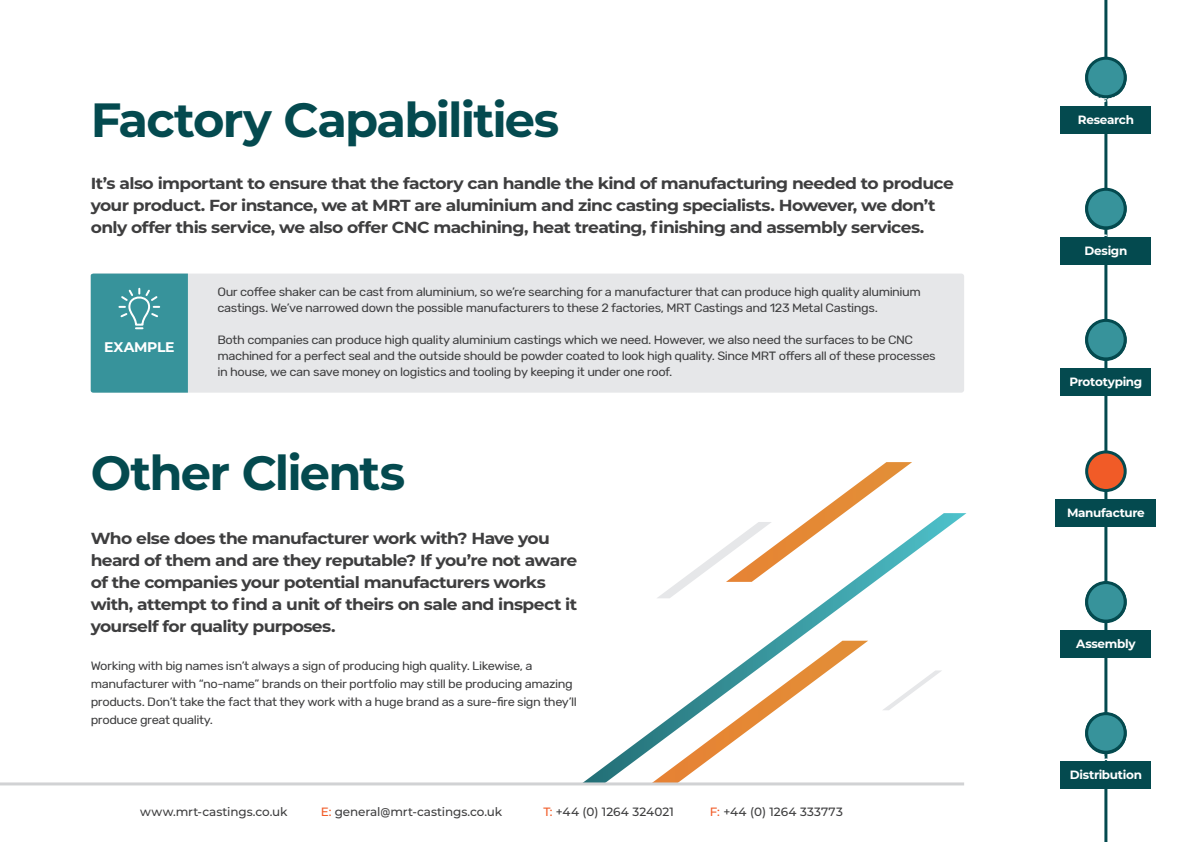
<style>
.page{position:relative;width:1191px;height:842px;background:#fff}
.page>*{position:absolute;margin:0;border:0;box-sizing:border-box;transform-origin:0 0}
.t1{font:700 48px "Montserrat";letter-spacing:-.04em;color:#044a4f}
.t2{font:700 16px/22px "Montserrat";letter-spacing:-.04em;color:#3e3e3f;scale:1.07 1}
.t3{font:700 14px "Montserrat";letter-spacing:-.02em;color:#fff}
.t4{font:12px/16px "Rubik";letter-spacing:-.035em;color:#3e3e3f;scale:1.07 1}
.t5{font:700 12px "Montserrat";letter-spacing:-.025em;color:#fff}
.t6{font:500 12px "Montserrat";letter-spacing:-.005em;color:#3e3e3f}
.t7{font:500 12px "Montserrat";letter-spacing:.02em;color:#3e3e3f}
.s1{color:#f15b27}
.s2{font-family:"Rubik";font-weight:400}
</style>
<div class="page">
<hr style="left:1104px;top:0;width:3px;height:842px;background:#044a4f">
<div style="left:1085px;top:319px;width:41px;height:42px;border:3px solid #044a4f;border-radius:50%"></div>
<div style="left:1085px;top:57px;width:41px;height:42px;border:3px solid #044a4f;border-radius:50%"></div>
<div style="left:1086px;top:452px;width:39px;height:38px;background:#f15b27;border-radius:50%"></div>
<div style="left:1085px;top:450px;width:41px;height:42px;border:3px solid #044a4f;border-radius:50%"></div>
<div style="left:1086px;top:583px;width:39px;height:39px;background:#044a4f;border-radius:50%"></div>
<div style="left:1086px;top:714px;width:39px;height:39px;background:#044a4f;border-radius:50%"></div>
<div style="left:1085px;top:713px;width:41px;height:41px;border:3px solid #044a4f;border-radius:50%"></div>
<div style="left:1085px;top:188px;width:41px;height:42px;border:3px solid #044a4f;border-radius:50%"></div>
<div style="left:91px;top:274px;width:873px;height:119px;background:#e6e7e9;border-radius:3px"></div>
<div style="left:91px;top:274px;width:97px;height:119px;background:#37939b"></div>
<svg style="left:584px;top:513px;width:382px;height:269px"></svg>
<hr style="left:0;top:782px;width:964px;height:3px;background:#d1d2d4">
<svg style="left:656px;top:462px;width:256px;height:136px"></svg>
<svg style="left:882px;top:670px;width:60px;height:40px"></svg>
<div style="left:1086px;top:320px;width:39px;height:39px;background:#37939b;border-radius:50%"></div>
<div style="left:1085px;top:319px;width:41px;height:41px;border:3px solid #044a4f;border-radius:50%"></div>
<div style="left:1060px;top:368px;width:91px;height:28px;background:#044a4f"></div>
<div style="left:1086px;top:58px;width:39px;height:39px;background:#37939b;border-radius:50%"></div>
<div style="left:1085px;top:57px;width:41px;height:41px;border:3px solid #044a4f;border-radius:50%"></div>
<div style="left:1060px;top:106px;width:91px;height:28px;background:#044a4f"></div>
<div style="left:1055px;top:499px;width:101px;height:28px;background:#044a4f"></div>
<div style="left:1086px;top:582px;width:39px;height:39px;background:#37939b;border-radius:50%"></div>
<div style="left:1085px;top:581px;width:41px;height:42px;border:3px solid #044a4f;border-radius:50%"></div>
<div style="left:1060px;top:630px;width:91px;height:28px;background:#044a4f"></div>
<div style="left:1086px;top:714px;width:39px;height:38px;background:#37939b;border-radius:50%"></div>
<div style="left:1085px;top:712px;width:41px;height:42px;border:3px solid #044a4f;border-radius:50%"></div>
<div style="left:1060px;top:761px;width:91px;height:28px;background:#044a4f"></div>
<div style="left:1086px;top:189px;width:39px;height:39px;background:#37939b;border-radius:50%"></div>
<div style="left:1085px;top:188px;width:41px;height:41px;border:3px solid #044a4f;border-radius:50%"></div>
<div style="left:1060px;top:237px;width:91px;height:28px;background:#044a4f"></div>
<h1 class="t1" style="left:91px;top:86px;width:470px">Factory Capabilities</h1>
<p class="t2" style="left:91px;top:171px;width:808px">It’s also important to ensure that the factory can handle the kind of manufacturing needed to produce your product. For instance, we at MRT are aluminium and zinc casting specialists. However, we don’t only offer this service, we also offer CNC machining, heat treating, finishing and assembly services.</p>
<p class="t3" style="left:104px;top:337px;width:72px">EXAMPLE</p>
<p class="t4" style="left:217px;top:284px;width:659px">Our coffee shaker can be cast from aluminium, so we’re searching for a manufacturer that can produce high quality aluminium castings. We’ve narrowed down the possible manufacturers to these 2 factories, MRT Castings and 123 Metal Castings.</p>
<p class="t4" style="left:217px;top:332px;width:673px">Both companies can produce high quality aluminium castings which we need. However, we also need the surfaces to be CNC machined for a perfect seal and the outside should be powder coated to look high quality. Since MRT offers all of these processes in house, we can save money on logistics and tooling by keeping it under one roof.</p>
<h1 class="t1" style="left:91px;top:438px;width:316px">Other Clients</h1>
<p class="t2" style="left:91px;top:526px;width:456px">Who else does the manufacturer work with? Have you heard of them and are they reputable? If you’re not aware of the companies your potential manufacturers works with, attempt to find a unit of theirs on sale and inspect it yourself for quality purposes.</p>
<p class="t4" style="left:91px;top:657px;width:456px;line-height:18px">Working with big names isn’t always a sign of producing high quality. Likewise, a manufacturer with “no-name” brands on their portfolio may still be producing amazing products. Don’t take the fact that they work with a huge brand as a sure-fire sign they’ll produce great quality.</p>
<p class="t6" style="left:140px;top:803px;width:149px">www.mrt-castings.co.uk</p>
<p class="t6" style="left:321px;top:803px;width:183px"><span class="s1">E:</span> general<span class="s2">@</span>mrt-castings.co.uk</p>
<p class="t6" style="left:543px;top:803px;width:132px"><span class="s1">T:</span> +44 (0) 1264 324021</p>
<p class="t7" style="left:710px;top:803px;width:134px"><span class="s1">F:</span> +44 (0) 1264 333773</p>
<p class="t5" style="left:1077px;top:89px;width:58px">Research</p>
<p class="t5" style="left:1077px;top:111px;width:58px">Research</p>
<p class="t5" style="left:1084px;top:242px;width:44px">Design</p>
<p class="t5" style="left:1069px;top:367px;width:74px">Prototyping</p>
<p class="t5" style="left:1069px;top:373px;width:74px">Prototyping</p>
<p class="t5" style="left:1067px;top:498px;width:79px">Manufacture</p>
<p class="t5" style="left:1067px;top:504px;width:79px">Manufacture</p>
<p class="t5" style="left:1076px;top:629px;width:61px">Assembly</p>
<p class="t5" style="left:1076px;top:635px;width:61px">Assembly</p>
<p class="t5" style="left:1069px;top:766px;width:74px">Distribution</p>
</div>
